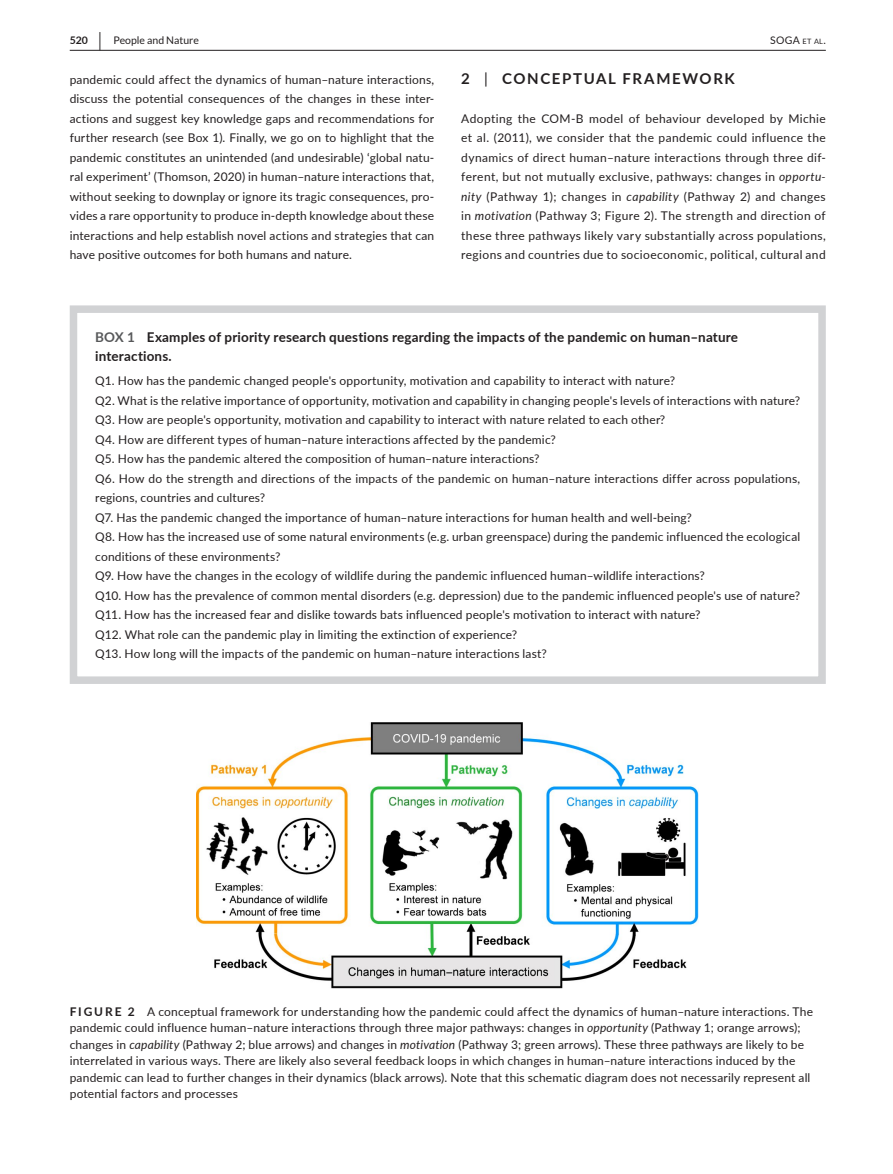
<style>
.page{position:relative;width:893px;height:1174px;background:#fff}
.page>*{position:absolute;margin:0;border:0;box-sizing:border-box;transform-origin:0 0}
.t1{font:700 15px "Lato";letter-spacing:.105em;color:#231f20}
.t2{font:700 13.5px/19.5px "Lato";letter-spacing:.01em;color:#231f20}
.t3{font:12px/19.5px "Lato";letter-spacing:.015em;color:#231f20;text-align:justify}
.t4{font:10.5px "Lato";color:#231f20}
.t5{font:10.5px "Lato";color:#231f20}
.t6{font:700 10.5px "Lato";color:#231f20}
.s1{font-size:19.5px}
.s2{font-size:7.35px}
.s3{font-weight:400}
.s4{font-style:italic}
.s5{color:#57585a}
.s6{font-weight:700}
</style>
<div class="page">
<hr style="left:70px;top:50px;width:756px;height:1px;background:#231f20">
<div style="left:70px;top:305px;width:756px;height:379px;border:8px solid #d1d2d4"></div>
<img style="left:197px;top:723px;width:502px;height:265px">
<p class="t6" style="left:70px;top:33px;width:33px">520 <span class="s1">|</span></p>
<p class="t4" style="left:114px;top:35px;width:87px">People and Nature</p>
<p class="t5" style="left:770px;top:33px;width:57px">SOGA <span class="s2">et al</span>.</p>
<p class="t3" style="left:70px;top:69px;width:366px">pandemic could affect the dynamics of human–nature interactions, discuss the potential consequences of the changes in these inter&shy;actions and suggest key knowledge gaps and recommendations for further research (see Box 1). Finally, we go on to highlight that the pandemic constitutes an unintended (and undesirable) ‘global natu&shy;ral experiment’ (Thomson, 2020) in human–nature interactions that, without seeking to downplay or ignore its tragic consequences, pro&shy;vides a rare opportunity to produce in-depth knowledge about these interactions and help establish novel actions and strategies that can have positive outcomes for both humans and nature.</p>
<p class="t1" style="left:461px;top:67px;width:275px">2 <span class="s3">|</span> CONCEPTUAL FRAMEWORK</p>
<p class="t3" style="left:461px;top:108px;width:366px">Adopting the COM-B model of behaviour developed by Michie et al. (2011), we consider that the pandemic could influence the dynamics of direct human–nature interactions through three dif&shy;ferent, but not mutually exclusive, pathways: changes in <span class="s4">opportu&shy;nity</span> (Pathway 1); changes in <span class="s4">capability</span> (Pathway 2) and changes in <span class="s4">motivation</span> (Pathway 3; Figure 2). The strength and direction of these three pathways likely vary substantially across populations, regions and countries due to socioeconomic, political, cultural and</p>
<p class="t2" style="left:95px;top:326px;width:644px"><span class="s5">BOX 1</span> Examples of priority research questions regarding the impacts of the pandemic on human–nature interactions.</p>
<p class="t3" style="left:95px;top:371px;width:707px;text-align:left">Q1. How has the pandemic changed people's opportunity, motivation and capability to interact with nature?<br>Q2. What is the relative importance of opportunity, motivation and capability in changing people's levels of interactions with nature?<br>Q3. How are people's opportunity, motivation and capability to interact with nature related to each other?<br>Q4. How are different types of human–nature interactions affected by the pandemic?<br>Q5. How has the pandemic altered the composition of human–nature interactions?<br>Q6. How do the strength and directions of the impacts of the pandemic on human–nature interactions differ across populations, regions, countries and cultures?<br>Q7. Has the pandemic changed the importance of human–nature interactions for human health and well-being?<br>Q8. How has the increased use of some natural environments (e.g. urban greenspace) during the pandemic influenced the ecological conditions of these environments?<br>Q9. How have the changes in the ecology of wildlife during the pandemic influenced human–wildlife interactions?<br>Q10. How has the prevalence of common mental disorders (e.g. depression) due to the pandemic influenced people's use of nature?<br>Q11. How has the increased fear and dislike towards bats influenced people's motivation to interact with nature?<br>Q12. What role can the pandemic play in limiting the extinction of experience?<br>Q13. How long will the impacts of the pandemic on human–nature interactions last?</p>
<p class="t3" style="left:70px;top:1002px;width:745px;line-height:16.5px;text-align:left"><span class="s6">FIGURE 2</span> A conceptual framework for understanding how the pandemic could affect the dynamics of human–nature interactions. The pandemic could influence human–nature interactions through three major pathways: changes in <span class="s4">opportunity</span> (Pathway 1; orange arrows); changes in <span class="s4">capability</span> (Pathway 2; blue arrows) and changes in <span class="s4">motivation</span> (Pathway 3; green arrows). These three pathways are likely to be interrelated in various ways. There are likely also several feedback loops in which changes in human–nature interactions induced by the pandemic can lead to further changes in their dynamics (black arrows). Note that this schematic diagram does not necessarily represent all potential factors and processes</p>
</div>
